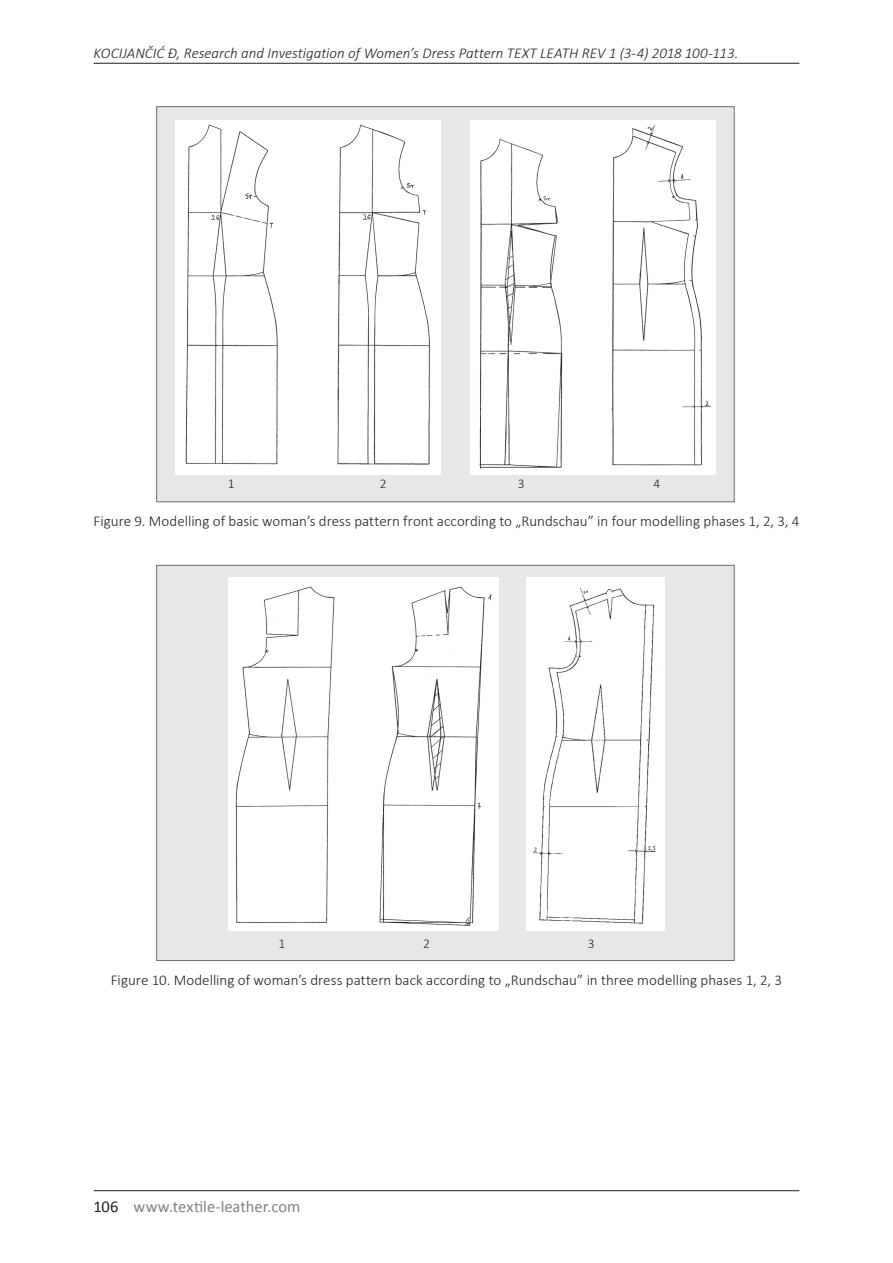
<style>
.page{position:relative;width:893px;height:1263px;background:#fff}
.page>*{position:absolute;margin:0;border:0;box-sizing:border-box;transform-origin:0 0}
.t1{font:16.5px "Calibri";color:#808285}
.t2{font:300 15px "Calibri";color:#231f20}
.t3{font:italic 300 15px "Calibri";color:#231f20}
.t4{font:300 13.5px "Calibri";color:#231f20}
.s1{color:#231f20}
</style>
<div class="page">
<hr style="left:94px;top:63px;width:705px;height:1px;background:#231f20">
<hr style="left:94px;top:1190px;width:705px;height:1px;background:#231f20">
<div style="left:156px;top:565px;width:579px;height:396px;background:#e6e7e9;border:1px solid #6c6d70"></div>
<div style="left:156px;top:106px;width:579px;height:396px;background:#e6e7e9;border:1px solid #6c6d70"></div>
<div style="left:175px;top:121px;width:265px;height:353px;background:#fff"></div>
<img style="left:470px;top:121px;width:246px;height:353px">
<div style="left:228px;top:578px;width:271px;height:352px;background:#fff"></div>
<img style="left:526px;top:578px;width:139px;height:352px">
<p class="t3" style="left:94px;top:44px;width:646px">KOCIJANČIĆ Đ, Research and Investigation of Women’s Dress Pattern TEXT LEATH REV 1 (3-4) 2018 100-113.</p>
<p class="t4" style="left:228px;top:475px;width:8px">1</p>
<p class="t4" style="left:380px;top:475px;width:8px">2</p>
<p class="t4" style="left:518px;top:475px;width:8px">3</p>
<p class="t4" style="left:653px;top:475px;width:8px">4</p>
<p class="t2" style="left:94px;top:512px;width:707px">Figure 9. Modelling of basic woman’s dress pattern front according to „Rundschau” in four modelling phases 1, 2, 3, 4</p>
<p class="t4" style="left:278px;top:935px;width:8px">1</p>
<p class="t4" style="left:423px;top:935px;width:8px">2</p>
<p class="t4" style="left:588px;top:935px;width:8px">3</p>
<p class="t2" style="left:111px;top:970px;width:673px">Figure 10. Modelling of woman’s dress pattern back according to „Rundschau” in three modelling phases 1, 2, 3</p>
<p class="t1" style="left:93px;top:1195px;width:208px"><span class="s1">106</span> www.textile-leather.com</p>
</div>
